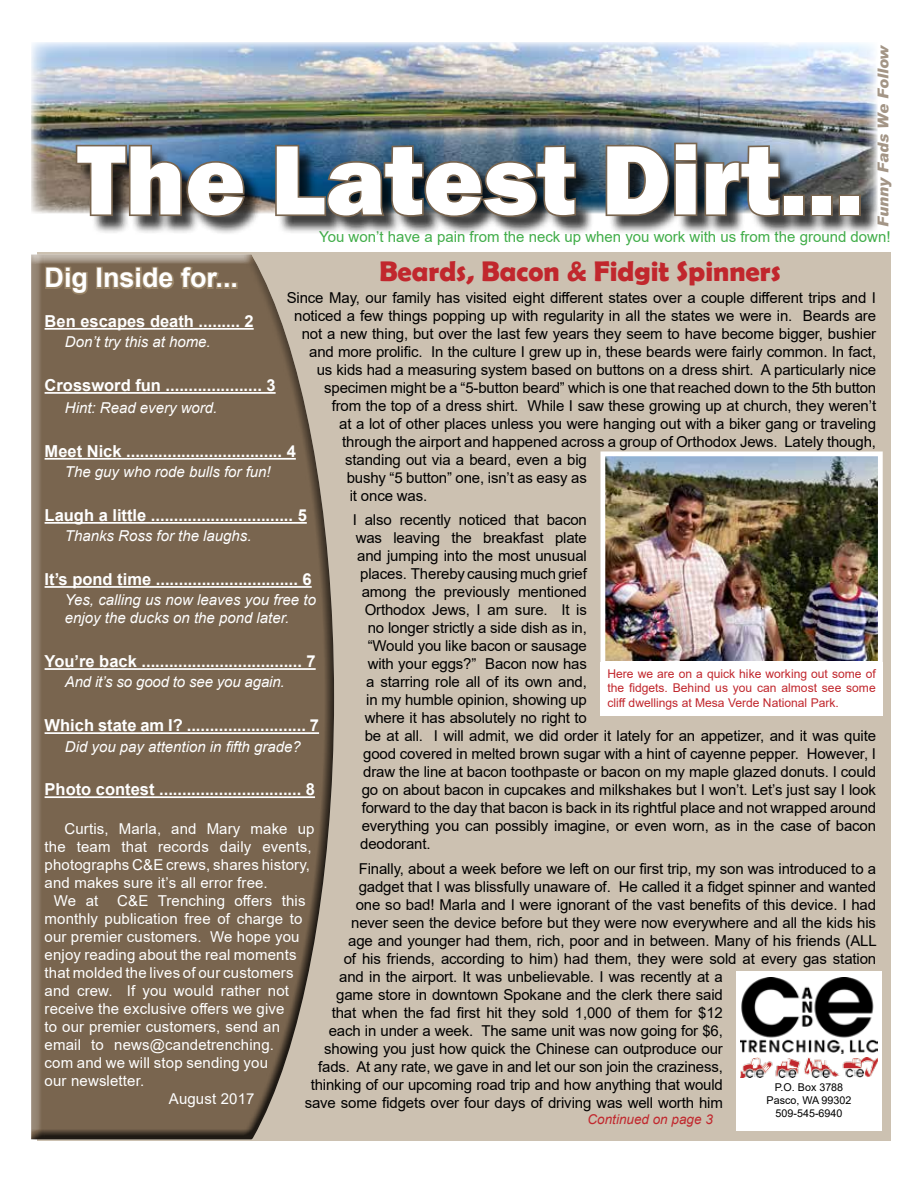
<style>
.page{position:relative;width:918px;height:1188px;background:#fff}
.page>*{position:absolute;margin:0;border:0;box-sizing:border-box;transform-origin:0 0}
.t1{font:800 102px "Franklin Gothic";color:#fff}
.t2{font:700 28.5px "Berlin Sans FB Demi";color:#c1272d}
.t3{font:700 27px "Arial";color:#fff}
.t4{font:700 16.5px "Arial";color:#fff}
.t5{font:15px "Arial";letter-spacing:-.01em;color:#000}
.t6{font:15px "Arial";letter-spacing:.01em;color:#fff}
.t7{font:italic 15px/18px "Arial";color:#fff}
.t8{font:15px "Arial";color:#41ad49}
.t9{font:italic 900 15px "Arial";color:#79654f}
.t10{font:italic 13.5px "Arial";color:#c1272d}
.t11{font:12.15px/14.5px "Arial";color:#c1272d;text-align:justify}
.t12{font:10.8px/12.9px "Arial";color:#000;text-align:center}
</style>
<div class="page">
<div style="left:37px;top:252px;width:854px;height:889px;background:#ccc1b1"></div>
<div style="left:737px;top:971px;width:145px;height:160px;background:#fff"></div>
<img style="left:740px;top:978px;width:138px;height:76px">
<img style="left:740px;top:1058px;width:138px;height:20px">
<img style="left:31px;top:42px;width:846px;height:171px">
<div style="left:25px;top:253px;width:320px;height:888px;background:#000;opacity:.75"></div>
<div style="left:78px;top:145px;width:802px;height:91px;background:#000;opacity:.75"></div>
<svg style="left:74px;top:143px;width:173px;height:76px;background:#545a60"></svg>
<svg style="left:274px;top:143px;width:304px;height:76px;background:#3a4a55"></svg>
<svg style="left:604px;top:141px;width:178px;height:77px;background:#4c565e"></svg>
<div style="left:783px;top:195px;width:22px;height:21px;border:3px solid #79654f"></div>
<div style="left:811px;top:195px;width:22px;height:21px;border:3px solid #79654f"></div>
<div style="left:839px;top:195px;width:22px;height:21px;border:3px solid #79654f"></div>
<img style="left:607px;top:457px;width:270px;height:203px">
<div style="left:601px;top:451px;width:282px;height:215px;border:5px solid #fff"></div>
<div style="left:601px;top:662px;width:282px;height:54px;background:#fff"></div>
<h1 class="t1" style="left:77px;top:114px;width:788px">The Latest Dirt...</h1>
<p class="t9" style="left:874px;top:227px;width:184px;rotate:-90deg">Funny Fads We Follow</p>
<p class="t8" style="left:319px;top:227px;width:573px">You won’t have a pain from the neck up when you work with us from the ground down!</p>
<h2 class="t2" style="left:379px;top:255px;width:403px">Beards, Bacon &amp; Fidgit Spinners</h2>
<h3 class="t3" style="left:45px;top:259px;width:195px">Dig Inside for...</h3>
<p class="t4" style="left:45px;top:310px;width:211px">Ben escapes death ......... 2</p>
<p class="t7" style="left:65px;top:333px;width:147px">Don’t try this at home.</p>
<p class="t4" style="left:45px;top:374px;width:233px">Crossword fun ..................... 3</p>
<p class="t7" style="left:65px;top:399px;width:154px">Hint: Read every word.</p>
<p class="t4" style="left:45px;top:440px;width:253px">Meet Nick .................................. 4</p>
<p class="t7" style="left:65px;top:463px;width:207px">The guy who rode bulls for fun!</p>
<p class="t4" style="left:45px;top:504px;width:264px">Laugh a little ............................... 5</p>
<p class="t7" style="left:65px;top:527px;width:188px">Thanks Ross for the laughs.</p>
<p class="t4" style="left:45px;top:568px;width:269px">It’s pond time ............................... 6</p>
<p class="t7" style="left:65px;top:591px;width:253px">Yes, calling us now leaves you free to enjoy the ducks on the pond later.</p>
<p class="t4" style="left:45px;top:650px;width:273px">You’re back ................................... 7</p>
<p class="t7" style="left:65px;top:673px;width:221px">And it’s so good to see you again.</p>
<p class="t4" style="left:45px;top:714px;width:276px">Which state am I? .......................... 7</p>
<p class="t7" style="left:65px;top:737px;width:237px">Did you pay attention in fifth grade?</p>
<p class="t4" style="left:45px;top:778px;width:272px">Photo contest ............................... 8</p>
<p class="t6" style="left:64px;top:818px;width:252px">Curtis, Marla, and Mary make up</p>
<p class="t6" style="left:45px;top:836px;width:269px">the team that records daily events,</p>
<p class="t6" style="left:45px;top:854px;width:267px">photographs C&amp;E crews, shares history,</p>
<p class="t6" style="left:45px;top:872px;width:225px">and makes sure it’s all error free.</p>
<p class="t6" style="left:54px;top:890px;width:46px">We at</p>
<p class="t6" style="left:117px;top:890px;width:190px">C&amp;E Trenching offers this</p>
<p class="t6" style="left:45px;top:908px;width:259px">monthly publication free of charge to</p>
<p class="t6" style="left:45px;top:926px;width:256px">our premier customers. We hope you</p>
<p class="t6" style="left:45px;top:944px;width:253px">enjoy reading about the real moments</p>
<p class="t6" style="left:45px;top:962px;width:251px">that molded the lives of our customers</p>
<p class="t6" style="left:45px;top:980px;width:246px">and crew. If you would rather not</p>
<p class="t6" style="left:45px;top:998px;width:241px">receive the exclusive offers we give</p>
<p class="t6" style="left:45px;top:1016px;width:237px">to our premier customers, send an</p>
<p class="t6" style="left:45px;top:1034px;width:231px">email to news@candetrenching.</p>
<p class="t6" style="left:45px;top:1052px;width:225px">com and we will stop sending you</p>
<p class="t6" style="left:45px;top:1070px;width:101px">our newsletter.</p>
<p class="t6" style="left:169px;top:1088px;width:87px">August 2017</p>
<p class="t5" style="left:287px;top:287px;width:591px">Since May, our family has visited eight different states over a couple different trips and I</p>
<p class="t5" style="left:294px;top:305px;width:583px">noticed a few things popping up with regularity in all the states we were in. Beards are</p>
<p class="t5" style="left:302px;top:323px;width:576px">not a new thing, but over the last few years they seem to have become bigger, bushier</p>
<p class="t5" style="left:309px;top:341px;width:568px">and more prolific. In the culture I grew up in, these beards were fairly common. In fact,</p>
<p class="t5" style="left:317px;top:359px;width:561px">us kids had a measuring system based on buttons on a dress shirt. A particularly nice</p>
<p class="t5" style="left:324px;top:377px;width:553px">specimen might be a “5-button beard” which is one that reached down to the 5th button</p>
<p class="t5" style="left:332px;top:395px;width:546px">from the top of a dress shirt. While I saw these growing up at church, they weren’t</p>
<p class="t5" style="left:339px;top:413px;width:538px">at a lot of other places unless you were hanging out with a biker gang or traveling</p>
<p class="t5" style="left:342px;top:431px;width:535px">through the airport and happened across a group of Orthodox Jews. Lately though,</p>
<p class="t5" style="left:345px;top:449px;width:243px">standing out via a beard, even a big</p>
<p class="t5" style="left:347px;top:467px;width:242px">bushy “5 button” one, isn’t as easy as</p>
<p class="t5" style="left:350px;top:485px;width:79px">it once was.</p>
<p class="t5" style="left:353px;top:510px;width:236px">I also recently noticed that bacon</p>
<p class="t5" style="left:356px;top:528px;width:233px">was leaving the breakfast plate</p>
<p class="t5" style="left:357px;top:546px;width:231px">and jumping into the most unusual</p>
<p class="t5" style="left:360px;top:564px;width:228px">places. Thereby causing much grief</p>
<p class="t5" style="left:362px;top:582px;width:227px">among the previously mentioned</p>
<p class="t5" style="left:365px;top:600px;width:224px">Orthodox Jews, I am sure. It is</p>
<p class="t5" style="left:368px;top:618px;width:221px">no longer strictly a side dish as in,</p>
<p class="t5" style="left:368px;top:636px;width:221px">“Would you like bacon or sausage</p>
<p class="t5" style="left:368px;top:654px;width:221px">with your eggs?” Bacon now has</p>
<p class="t5" style="left:366px;top:672px;width:222px">a starring role all of its own and,</p>
<p class="t5" style="left:366px;top:690px;width:222px">in my humble opinion, showing up</p>
<p class="t5" style="left:365px;top:708px;width:224px">where it has absolutely no right to</p>
<p class="t5" style="left:365px;top:726px;width:513px">be at all. I will admit, we did order it lately for an appetizer, and it was quite</p>
<p class="t5" style="left:363px;top:744px;width:514px">good covered in melted brown sugar with a hint of cayenne pepper. However, I</p>
<p class="t5" style="left:363px;top:762px;width:514px">draw the line at bacon toothpaste or bacon on my maple glazed donuts. I could</p>
<p class="t5" style="left:362px;top:780px;width:516px">go on about bacon in cupcakes and milkshakes but I won’t. Let’s just say I look</p>
<p class="t5" style="left:362px;top:798px;width:516px">forward to the day that bacon is back in its rightful place and not wrapped around</p>
<p class="t5" style="left:362px;top:816px;width:516px">everything you can possibly imagine, or even worn, as in the case of bacon</p>
<p class="t5" style="left:360px;top:834px;width:72px">deodorant.</p>
<p class="t5" style="left:359px;top:859px;width:519px">Finally, about a week before we left on our first trip, my son was introduced to a</p>
<p class="t5" style="left:359px;top:877px;width:519px">gadget that I was blissfully unaware of. He called it a fidget spinner and wanted</p>
<p class="t5" style="left:356px;top:895px;width:522px">one so bad! Marla and I were ignorant of the vast benefits of this device. I had</p>
<p class="t5" style="left:351px;top:913px;width:526px">never seen the device before but they were now everywhere and all the kids his</p>
<p class="t5" style="left:348px;top:931px;width:530px">age and younger had them, rich, poor and in between. Many of his friends (ALL</p>
<p class="t5" style="left:344px;top:949px;width:534px">of his friends, according to him) had them, they were sold at every gas station</p>
<p class="t5" style="left:339px;top:967px;width:385px">and in the airport. It was unbelievable. I was recently at a</p>
<p class="t5" style="left:336px;top:985px;width:388px">game store in downtown Spokane and the clerk there said</p>
<p class="t5" style="left:332px;top:1003px;width:393px">that when the fad first hit they sold 1,000 of them for $12</p>
<p class="t5" style="left:329px;top:1021px;width:396px">each in under a week. The same unit was now going for $6,</p>
<p class="t5" style="left:324px;top:1039px;width:400px">showing you just how quick the Chinese can outproduce our</p>
<p class="t5" style="left:318px;top:1057px;width:406px">fads. At any rate, we gave in and let our son join the craziness,</p>
<p class="t5" style="left:311px;top:1075px;width:414px">thinking of our upcoming road trip and how anything that would</p>
<p class="t5" style="left:305px;top:1093px;width:420px">save some fidgets over four days of driving was well worth him</p>
<p class="t11" style="left:607px;top:666px;width:270px">Here we are on a quick hike working out some of the fidgets. Behind us you can almost see some cliff dwellings at Mesa Verde National Park.</p>
<p class="t12" style="left:767px;top:1081px;width:86px">P.O. Box 3788<br>Pasco, WA 99302<br>509-545-6940</p>
<p class="t10" style="left:588px;top:1111px;width:127px">Continued on page 3</p>
</div>
